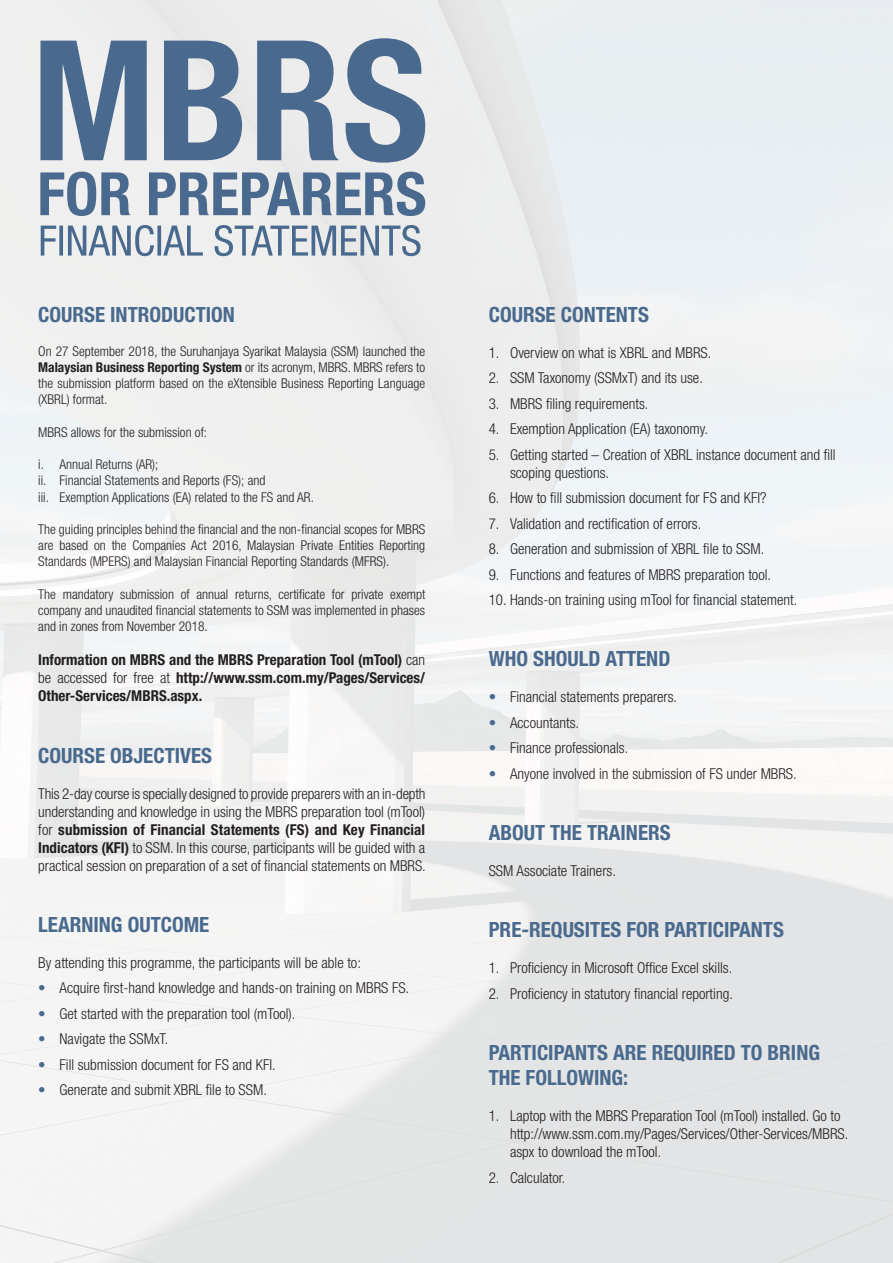
<style>
.page{position:relative;width:893px;height:1263px;background:#fff}
.page>*{position:absolute;margin:0;border:0;box-sizing:border-box;transform-origin:0 0}
.Paragraph_Style_1{font:700 condensed 21px/25.2px "Helvetica Neue";color:#496a8e}
.Body_9pt{font:300 condensed 15px/18px "Helvetica Neue";color:#231f20;text-align:justify}
.Paragraph_Style_1-2{font:700 condensed 15px/18px "Helvetica Neue";color:#231f20;text-align:justify}
.Paragraph_Style_1-3{font:300 condensed 13.5px/16.2px "Helvetica Neue";color:#231f20;text-align:justify}
.s1{font-weight:700}
.s2{font-weight:300}
.s3{color:#496a8e}
</style>
<div class="page">
<svg style="left:41px;top:225px;width:380px;height:31px"></svg>
<svg style="left:40px;top:172px;width:385px;height:44px"></svg>
<svg style="left:40px;top:38px;width:385px;height:125px;background:#8ca0b5"></svg>
<p class="Paragraph_Style_1" style="left:38px;top:301px;width:198px">COURSE INTRODUCTION</p>
<p class="Paragraph_Style_1-3" style="left:38px;top:343px;width:388px">On 27 September 2018, the Suruhanjaya Syarikat Malaysia (SSM) launched the <span class="s1">Malaysian Business Reporting System</span> or its acronym, MBRS. MBRS refers to the submission platform based on the eXtensible Business Reporting Language (XBRL) format.</p>
<p class="Paragraph_Style_1-3" style="left:38px;top:424px;width:170px">MBRS allows for the submission of:</p>
<p class="Paragraph_Style_1-3" style="left:38px;top:456px;width:122px">i. Annual Returns (AR);</p>
<p class="Paragraph_Style_1-3" style="left:38px;top:472px;width:229px">ii. Financial Statements and Reports (FS); and</p>
<p class="Paragraph_Style_1-3" style="left:38px;top:489px;width:277px">iii. Exemption Applications (EA) related to the FS and AR.</p>
<p class="Paragraph_Style_1-3" style="left:38px;top:521px;width:388px">The guiding principles behind the financial and the non-financial scopes for MBRS are based on the Companies Act 2016, Malaysian Private Entities Reporting Standards (MPERS) and Malaysian Financial Reporting Standards (MFRS).</p>
<p class="Paragraph_Style_1-3" style="left:38px;top:586px;width:388px">The mandatory submission of annual returns, certificate for private exempt company and unaudited financial statements to SSM was implemented in phases and in zones from November 2018.</p>
<p class="Paragraph_Style_1-2" style="left:38px;top:651px;width:388px">Information on MBRS and the MBRS Preparation Tool (mTool) <span class="s2">can be accessed for free at</span> http://www.ssm.com.my/Pages/Services/ Other-Services/MBRS.aspx.</p>
<p class="Paragraph_Style_1" style="left:38px;top:742px;width:175px">COURSE OBJECTIVES</p>
<p class="Body_9pt" style="left:38px;top:784px;width:389px">This 2-day course is specially designed to provide preparers with an in-depth understanding and knowledge in using the MBRS preparation tool (mTool) for <span class="s1">submission of Financial Statements (FS) and Key Financial Indicators (KFI)</span> to SSM. In this course, participants will be guided with a practical session on preparation of a set of financial statements on MBRS.</p>
<p class="Paragraph_Style_1" style="left:38px;top:911px;width:173px">LEARNING OUTCOME</p>
<p class="Body_9pt" style="left:38px;top:953px;width:324px">By attending this programme, the participants will be able to:</p>
<p class="Body_9pt" style="left:38px;top:979px;width:372px"><span class="s3">•</span> Acquire first-hand knowledge and hands-on training on MBRS FS.</p>
<p class="Body_9pt" style="left:38px;top:1004px;width:259px"><span class="s3">•</span> Get started with the preparation tool (mTool).</p>
<p class="Body_9pt" style="left:38px;top:1030px;width:132px"><span class="s3">•</span> Navigate the SSMxT.</p>
<p class="Body_9pt" style="left:38px;top:1055px;width:239px"><span class="s3">•</span> Fill submission document for FS and KFI.</p>
<p class="Body_9pt" style="left:38px;top:1081px;width:230px"><span class="s3">•</span> Generate and submit XBRL file to SSM.</p>
<p class="Paragraph_Style_1" style="left:489px;top:301px;width:162px">COURSE CONTENTS</p>
<p class="Body_9pt" style="left:489px;top:343px;width:224px">1. Overview on what is XBRL and MBRS.</p>
<p class="Body_9pt" style="left:489px;top:369px;width:216px">2. SSM Taxonomy (SSMxT) and its use.</p>
<p class="Body_9pt" style="left:489px;top:394px;width:161px">3. MBRS filing requirements.</p>
<p class="Body_9pt" style="left:489px;top:420px;width:221px">4. Exemption Application (EA) taxonomy.</p>
<p class="Body_9pt" style="left:489px;top:445px;width:348px">5. Getting started – Creation of XBRL instance document and fill</p>
<p class="Body_9pt" style="left:510px;top:463px;width:101px">scoping questions.</p>
<p class="Body_9pt" style="left:489px;top:489px;width:279px">6. How to fill submission document for FS and KFI?</p>
<p class="Body_9pt" style="left:489px;top:514px;width:214px">7. Validation and rectification of errors.</p>
<p class="Body_9pt" style="left:489px;top:540px;width:277px">8. Generation and submission of XBRL file to SSM.</p>
<p class="Body_9pt" style="left:489px;top:565px;width:284px">9. Functions and features of MBRS preparation tool.</p>
<p class="Body_9pt" style="left:489px;top:591px;width:310px">10. Hands-on training using mTool for financial statement.</p>
<p class="Paragraph_Style_1" style="left:489px;top:646px;width:183px">WHO SHOULD ATTEND</p>
<p class="Body_9pt" style="left:489px;top:688px;width:190px"><span class="s3">•</span> Financial statements preparers.</p>
<p class="Body_9pt" style="left:489px;top:713px;width:92px"><span class="s3">•</span> Accountants.</p>
<p class="Body_9pt" style="left:489px;top:739px;width:141px"><span class="s3">•</span> Finance professionals.</p>
<p class="Body_9pt" style="left:489px;top:764px;width:309px"><span class="s3">•</span> Anyone involved in the submission of FS under MBRS.</p>
<p class="Paragraph_Style_1" style="left:489px;top:820px;width:183px">ABOUT THE TRAINERS</p>
<p class="Body_9pt" style="left:489px;top:861px;width:129px">SSM Associate Trainers.</p>
<p class="Paragraph_Style_1" style="left:489px;top:917px;width:297px">PRE-REQUSITES FOR PARTICIPANTS</p>
<p class="Body_9pt" style="left:489px;top:959px;width:245px">1. Proficiency in Microsoft Office Excel skills.</p>
<p class="Body_9pt" style="left:489px;top:984px;width:246px">2. Proficiency in statutory financial reporting.</p>
<p class="Paragraph_Style_1" style="left:489px;top:1039px;width:333px">PARTICIPANTS ARE REQUIRED TO BRING<br>THE FOLLOWING:</p>
<p class="Body_9pt" style="left:489px;top:1107px;width:353px">1. Laptop with the MBRS Preparation Tool (mTool) installed. Go to</p>
<p class="Body_9pt" style="left:510px;top:1125px;width:340px">http://www.ssm.com.my/Pages/Services/Other-Services/MBRS.</p>
<p class="Body_9pt" style="left:510px;top:1143px;width:153px">aspx to download the mTool.</p>
<p class="Body_9pt" style="left:489px;top:1168px;width:78px">2. Calculator.</p>
</div>
